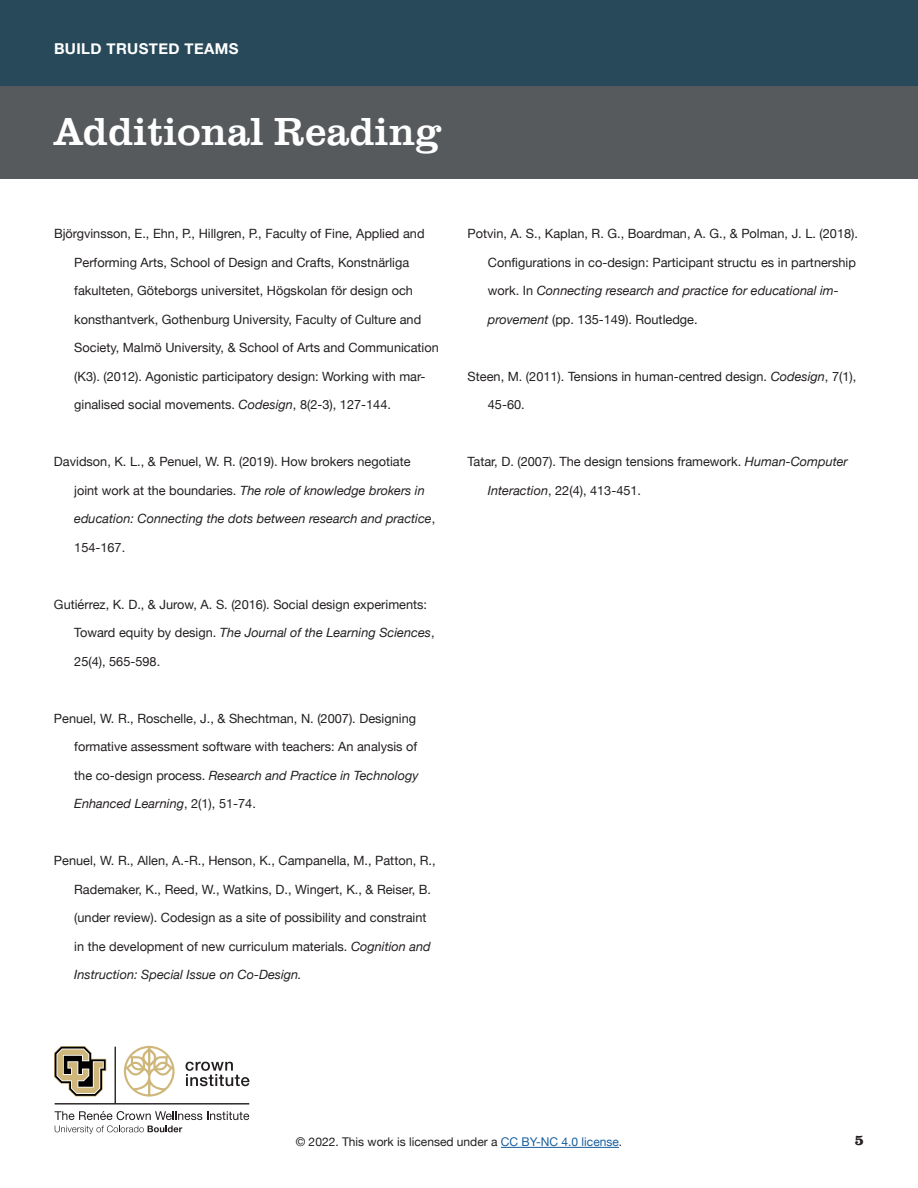
<style>
.page{position:relative;width:918px;height:1188px;background:#fff}
.page>*{position:absolute;margin:0;border:0;box-sizing:border-box;transform-origin:0 0}
.Headline_-_Large{font:40.5px "Clarendon URW";color:#fff}
.t1{font:700 15px "Helvetica Neue";letter-spacing:.025em;color:#fff}
.t2{font:700 15px "Clarendon URW";color:#231f20}
.t3{font:12.75px "Helvetica Neue";color:#231f20}
.t4{font:italic 12.75px "Helvetica Neue";color:#231f20}
.t5{font:12px "Helvetica Neue";color:#231f20}
.s1{font-style:italic}
.s2{font-style:normal}
.s3{color:#175d9e}
</style>
<div class="page">
<div style="left:0;top:0;width:918px;height:86px;background:#274959"></div>
<svg style="left:55px;top:1111px;width:194px;height:23px"></svg>
<svg style="left:54px;top:1046px;width:52px;height:51px"></svg>
<hr style="left:115px;top:1047px;width:1px;height:57px;background:#231f20">
<hr style="left:55px;top:1104px;width:194px;height:1px;background:#231f20">
<svg style="left:186px;top:1062px;width:63px;height:24px"></svg>
<svg style="left:124px;top:1046px;width:51px;height:51px"></svg>
<hr style="left:501px;top:1147px;width:118px;height:1px;background:#175d9e">
<div style="left:0;top:86px;width:918px;height:93px;background:#565a5c"></div>
<p class="t1" style="left:54px;top:37px;width:186px">BUILD TRUSTED TEAMS</p>
<p class="Headline_-_Large" style="left:54px;top:101px;width:389px">Additional Reading</p>
<p class="t3" style="left:54px;top:225px;width:372px">Björgvinsson, E., Ehn, P., Hillgren, P., Faculty of Fine, Applied and</p>
<p class="t3" style="left:74px;top:253px;width:337px">Performing Arts, School of Design and Crafts, Konstnärliga</p>
<p class="t3" style="left:74px;top:282px;width:340px">fakulteten, Göteborgs universitet, Högskolan för design och</p>
<p class="t3" style="left:74px;top:310px;width:349px">konsthantverk, Gothenburg University, Faculty of Culture and</p>
<p class="t3" style="left:74px;top:339px;width:366px">Society, Malmö University, &amp; School of Arts and Communication</p>
<p class="t3" style="left:74px;top:367px;width:353px">(K3). (2012). Agonistic participatory design: Working with mar-</p>
<p class="t3" style="left:74px;top:396px;width:318px">ginalised social movements. <span class="s1">Codesign</span>, 8(2-3), 127-144.</p>
<p class="t3" style="left:54px;top:453px;width:358px">Davidson, K. L., &amp; Penuel, W. R. (2019). How brokers negotiate</p>
<p class="t4" style="left:74px;top:481px;width:352px"><span class="s2">joint work at the boundaries.</span> The role of knowledge brokers in</p>
<p class="t4" style="left:74px;top:510px;width:363px">education: Connecting the dots between research and practice<span class="s2">,</span></p>
<p class="t3" style="left:74px;top:538px;width:53px">154-167.</p>
<p class="t3" style="left:54px;top:595px;width:375px">Gutiérrez, K. D., &amp; Jurow, A. S. (2016). Social design experiments:</p>
<p class="t4" style="left:74px;top:624px;width:362px"><span class="s2">Toward equity by design.</span> The Journal of the Learning Sciences<span class="s2">,</span></p>
<p class="t3" style="left:74px;top:652px;width:87px">25(4), 565-598.</p>
<p class="t3" style="left:54px;top:709px;width:364px">Penuel, W. R., Roschelle, J., &amp; Shechtman, N. (2007). Designing</p>
<p class="t3" style="left:74px;top:738px;width:345px">formative assessment software with teachers: An analysis of</p>
<p class="t4" style="left:74px;top:766px;width:346px"><span class="s2">the co-design process.</span> Research and Practice in Technology</p>
<p class="t4" style="left:74px;top:795px;width:183px">Enhanced Learning<span class="s2">, 2(1), 51-74.</span></p>
<p class="t3" style="left:54px;top:852px;width:383px">Penuel, W. R., Allen, A.-R., Henson, K., Campanella, M., Patton, R.,</p>
<p class="t3" style="left:74px;top:880px;width:358px">Rademaker, K., Reed, W., Watkins, D., Wingert, K., &amp; Reiser, B.</p>
<p class="t3" style="left:74px;top:909px;width:354px">(under review). Codesign as a site of possibility and constraint</p>
<p class="t3" style="left:74px;top:937px;width:358px">in the development of new curriculum materials. <span class="s1">Cognition and</span></p>
<p class="t4" style="left:74px;top:966px;width:229px">Instruction: Special Issue on Co-Design.</p>
<p class="t3" style="left:468px;top:225px;width:392px">Potvin, A. S., Kaplan, R. G., Boardman, A. G., &amp; Polman, J. L. (2018).</p>
<p class="t3" style="left:488px;top:253px;width:370px">Configurations in co-design: Participant structu es in partnership</p>
<p class="t4" style="left:488px;top:282px;width:352px"><span class="s2">work. In</span> Connecting research and practice for educational im-</p>
<p class="t3" style="left:488px;top:310px;width:211px"><span class="s1">provement</span> (pp. 135-149). Routledge.</p>
<p class="t3" style="left:468px;top:367px;width:390px">Steen, M. (2011). Tensions in human-centred design. <span class="s1">Codesign</span>, 7(1),</p>
<p class="t3" style="left:488px;top:396px;width:38px">45-60.</p>
<p class="t3" style="left:468px;top:453px;width:382px">Tatar, D. (2007). The design tensions framework. <span class="s1">Human-Computer</span></p>
<p class="t3" style="left:488px;top:481px;width:155px"><span class="s1">Interaction</span>, 22(4), 413-451.</p>
<p class="t5" style="left:296px;top:1133px;width:328px">©️ 2022. This work is licensed under a <span class="s3">CC BY-NC 4.0 license</span>.</p>
<p class="t2" style="left:855px;top:1129px;width:11px">5</p>
</div>
